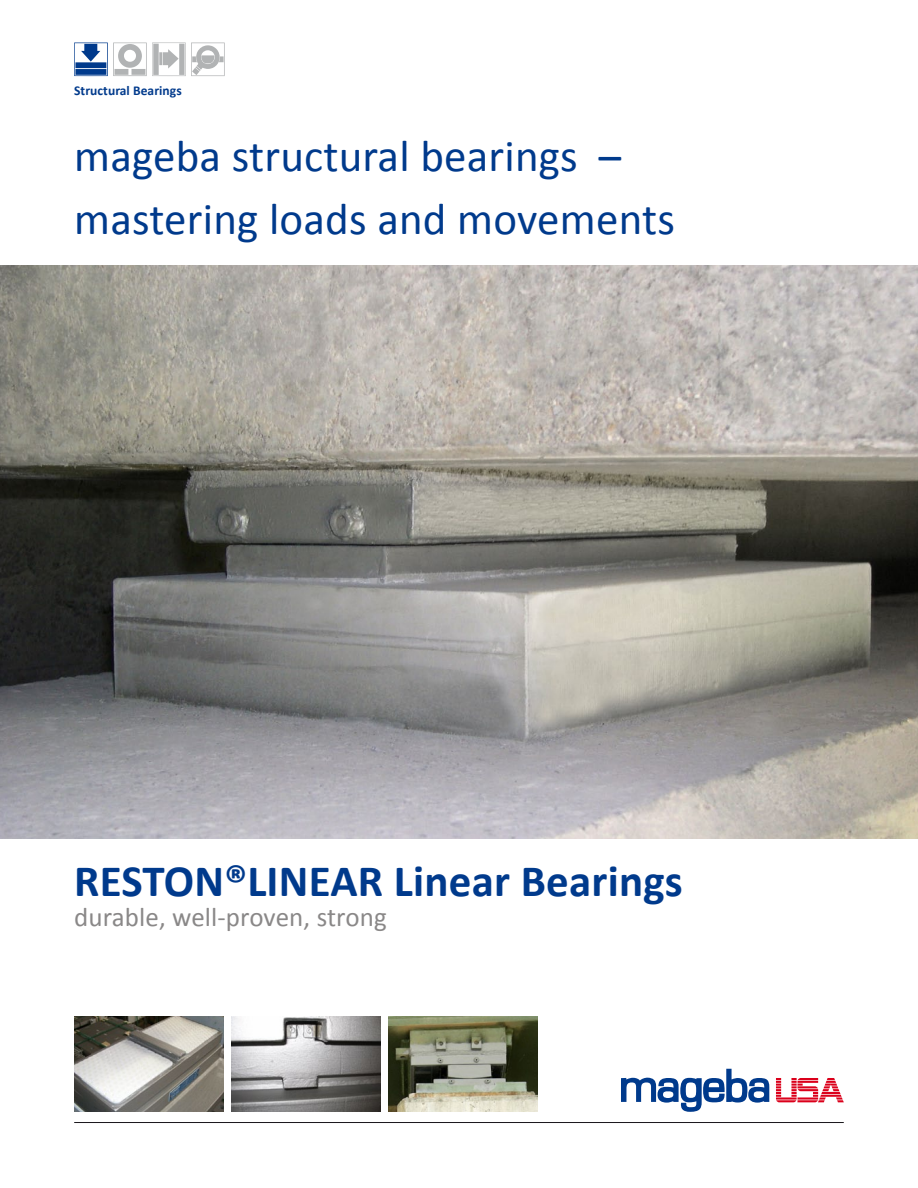
<style>
.page{position:relative;width:918px;height:1188px;background:#fff}
.page>*{position:absolute;margin:0;border:0;box-sizing:border-box;transform-origin:0 0}
.t1{font:45px/63px "Calibri";letter-spacing:.005em;color:#003a8c}
.t2{font:700 45px "Calibri";letter-spacing:.005em;color:#003a8c}
.t3{font:27px "Calibri";letter-spacing:.005em;color:#8a8888}
.t4{font:700 13.5px "Calibri";letter-spacing:.005em;color:#003a8c}
</style>
<div class="page">
<hr style="left:74px;top:1122px;width:770px;height:1px;background:#1a171c">
<svg style="left:74px;top:43px;width:151px;height:34px"></svg>
<img style="left:0;top:266px;width:918px;height:573px">
<img style="left:74px;top:1017px;width:149px;height:95px">
<img style="left:389px;top:1017px;width:149px;height:95px">
<img style="left:232px;top:1017px;width:148px;height:95px">
<svg style="left:621px;top:1069px;width:148px;height:43px"></svg>
<svg style="left:776px;top:1078px;width:68px;height:24px"></svg>
<p class="t4" style="left:74px;top:82px;width:109px">Structural Bearings</p>
<p class="t1" style="left:74px;top:125px;width:602px">mageba structural bearings – mastering loads and movements</p>
<p class="t2" style="left:74px;top:852px;width:610px">RESTON®LINEAR Linear Bearings</p>
<p class="t3" style="left:74px;top:900px;width:314px">durable, well-proven, strong</p>
</div>
